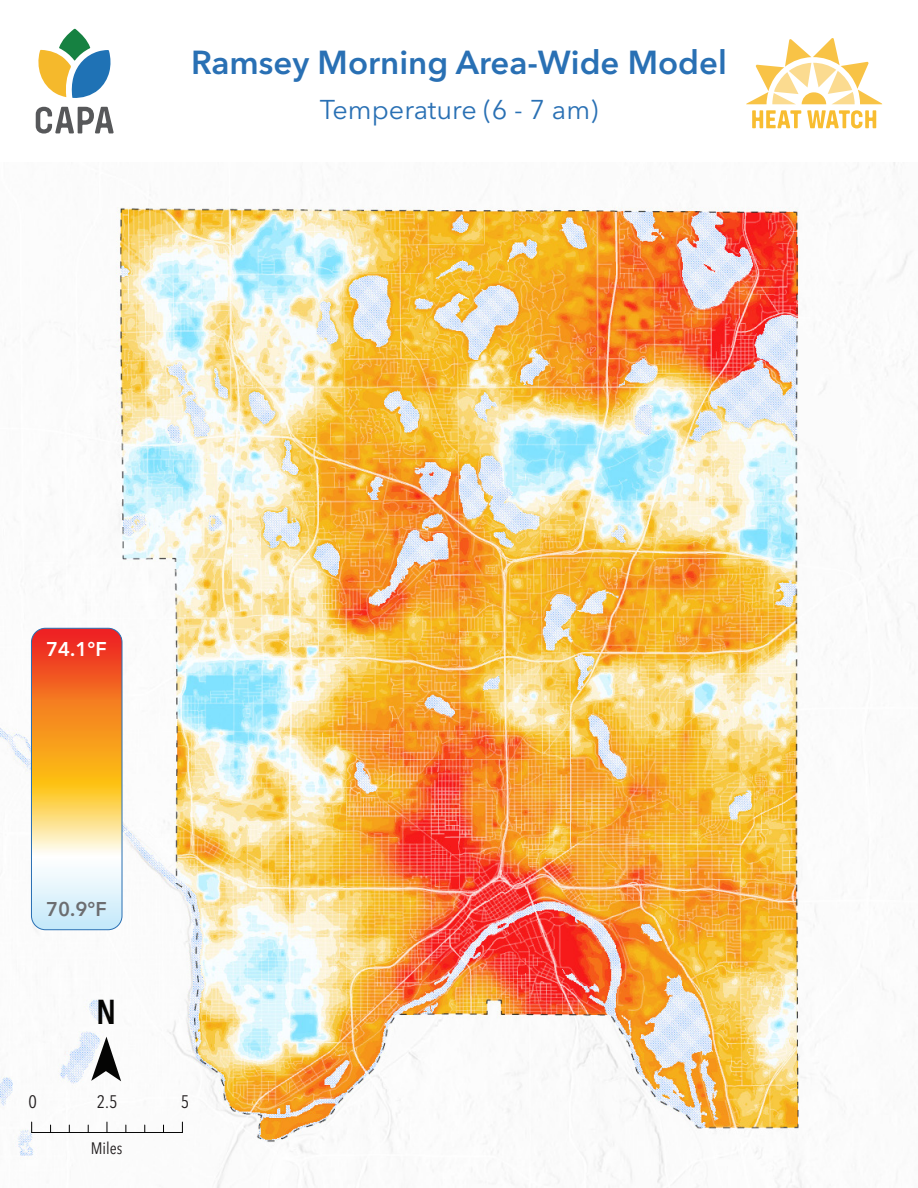
<style>
.page{position:relative;width:918px;height:1188px;background:#fff}
.page>*{position:absolute;margin:0;border:0;box-sizing:border-box;transform-origin:0 0}
.t1{font:600 condensed 34.2px "Avenir Next LT Pro";color:#050504}
.t2{font:600 33px "Avenir Next LT Pro";color:#2970b4}
.t3{font:27px "Avenir Next LT Pro";color:#2970b4}
.t4{font:600 19.8px "Avenir Next LT Pro";color:#fff}
.t5{font:600 19.8px "Avenir Next LT Pro";color:#6c6d70}
.t6{font:condensed 18px "Avenir Next LT Pro";color:#231f20}
.t7{font:condensed 16.5px "Avenir Next LT Pro";color:#231f20}
.t8{font:condensed 15px "Avenir Next LT Pro";color:#000}
</style>
<div class="page">
<svg style="left:38px;top:29px;width:73px;height:69px"></svg>
<svg style="left:36px;top:107px;width:78px;height:27px"></svg>
<svg style="left:746px;top:38px;width:136px;height:66px"></svg>
<svg style="left:752px;top:110px;width:49px;height:18px"></svg>
<svg style="left:807px;top:110px;width:69px;height:18px"></svg>
<img style="left:0;top:162px;width:915px;height:1026px">
<img style="left:31px;top:628px;width:91px;height:302px">
<div style="left:31px;top:628px;width:91px;height:302px;border:1px solid #2970b4;border-radius:14px"></div>
<hr style="left:32px;top:1132px;width:150px;height:1px;background:#000">
<svg style="left:91px;top:1037px;width:30px;height:44px"></svg>
<p class="t2" style="left:191px;top:42px;width:537px">Ramsey Morning Area-Wide Model</p>
<p class="t3" style="left:320px;top:93px;width:280px">Temperature (6 - 7 am)</p>
<p class="t4" style="left:46px;top:637px;width:62px">74.1°F</p>
<p class="t5" style="left:46px;top:897px;width:62px">70.9°F</p>
<p class="t1" style="left:96px;top:991px;width:22px">N</p>
<p class="t6" style="left:28px;top:1091px;width:10px">0</p>
<p class="t6" style="left:97px;top:1091px;width:22px">2.5</p>
<p class="t6" style="left:181px;top:1091px;width:10px">5</p>
<p class="t8" style="left:27px;top:1100px;width:9px">0</p>
<p class="t8" style="left:97px;top:1100px;width:19px">3.5</p>
<p class="t8" style="left:178px;top:1100px;width:9px">7</p>
<p class="t7" style="left:91px;top:1138px;width:33px">Miles</p>
</div>
